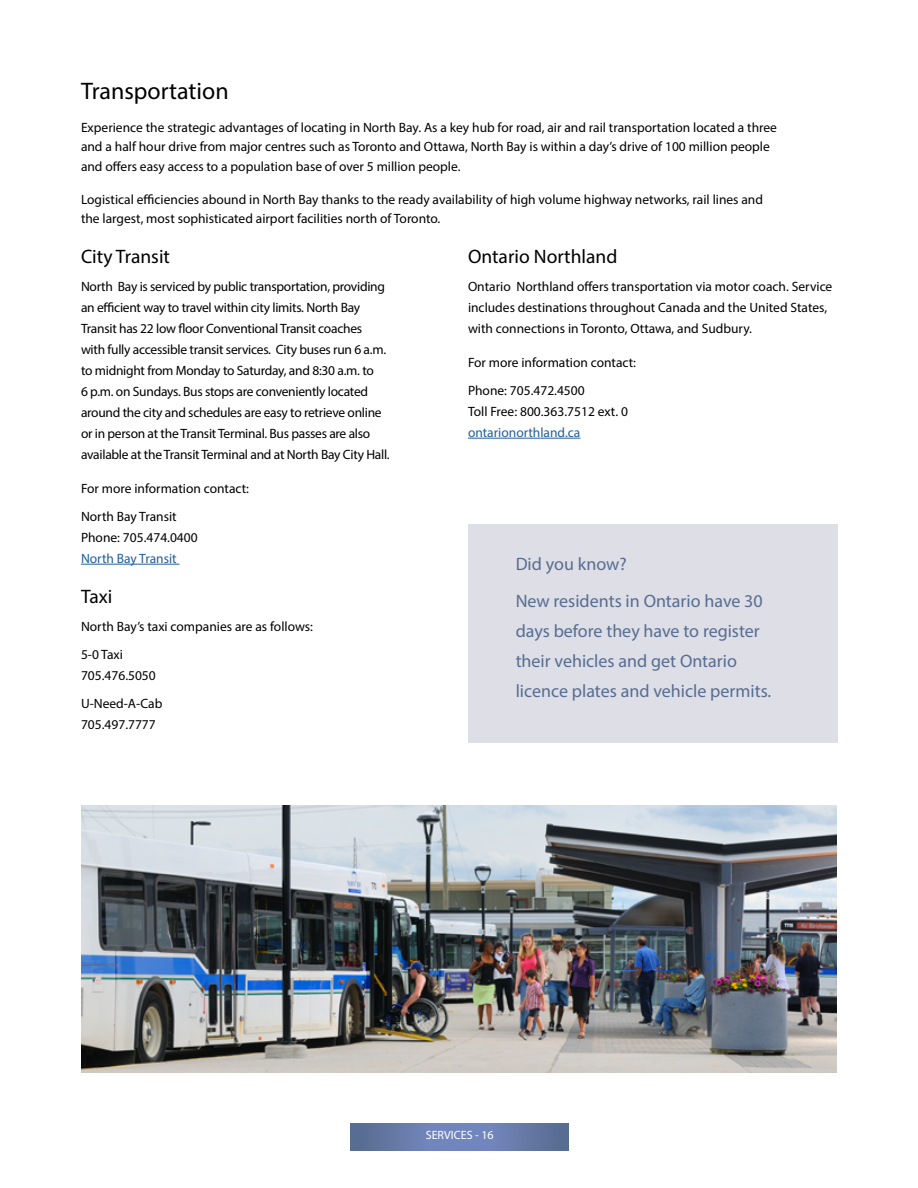
<style>
.page{position:relative;width:918px;height:1188px;background:#fff}
.page>*{position:absolute;margin:0;border:0;box-sizing:border-box;transform-origin:0 0}
.t1{font:24px "Myriad Pro";color:#000}
.t2{font:19.5px "Myriad Pro";color:#000}
.t3{font:18px/30px "Myriad Pro";color:#576d92}
.t4{font:13.5px/19.5px "Myriad Pro";color:#000}
.t5{font:13.5px/21px "Myriad Pro";letter-spacing:-.02em;color:#000}
.t6{font:13.5px "Myriad Pro";color:#215e9e}
.t7{font:12px "Myriad Pro";color:#fff}
</style>
<div class="page">
<svg style="left:351px;top:1124px;width:218px;height:26px;background:#677bab"></svg>
<hr style="left:81px;top:564px;width:99px;height:1px;background:#215e9e">
<hr style="left:468px;top:438px;width:112px;height:1px;background:#215e9e">
<div style="left:468px;top:524px;width:370px;height:219px;background:#dddee6"></div>
<img style="left:81px;top:806px;width:756px;height:266px">
<h1 class="t1" style="left:81px;top:76px;width:149px">Transportation</h1>
<p class="t4" style="left:81px;top:118px;width:698px">Experience the strategic advantages of locating in North Bay. As a key hub for road, air and rail transportation located a three and a half hour drive from major centres such as Toronto and Ottawa, North Bay is within a day’s drive of 100 million people and offers easy access to a population base of over 5 million people.</p>
<p class="t4" style="left:81px;top:189px;width:684px">Logistical efficiencies abound in North Bay thanks to the ready availability of high volume highway networks, rail lines and the largest, most sophisticated airport facilities north of Toronto.</p>
<h2 class="t2" style="left:81px;top:244px;width:91px">City Transit</h2>
<p class="t5" style="left:81px;top:275px;width:310px">North Bay is serviced by public transportation, providing an efficient way to travel within city limits. North Bay Transit has 22 low floor Conventional Transit coaches with fully accessible transit services. City buses run 6 a.m. to midnight from Monday to Saturday, and 8:30 a.m. to<br>6 p.m. on Sundays. Bus stops are conveniently located around the city and schedules are easy to retrieve online or in person at the Transit Terminal. Bus passes are also available at the Transit Terminal and at North Bay City Hall.</p>
<p class="t4" style="left:81px;top:474px;width:170px;line-height:27.8px">For more information contact:<br>North Bay Transit</p>
<p class="t4" style="left:81px;top:527px;width:118px">Phone: 705.474.0400</p>
<p class="t6" style="left:81px;top:550px;width:97px">North Bay Transit</p>
<h2 class="t2" style="left:81px;top:585px;width:33px">Taxi</h2>
<p class="t4" style="left:81px;top:612px;width:234px;line-height:27.8px">North Bay’s taxi companies are as follows:<br>5-0 Taxi</p>
<p class="t4" style="left:81px;top:661px;width:83px;line-height:28.5px">705.476.5050<br>U-Need-A-Cab</p>
<p class="t4" style="left:81px;top:715px;width:76px">705.497.7777</p>
<h2 class="t2" style="left:468px;top:244px;width:151px">Ontario Northland</h2>
<p class="t4" style="left:468px;top:275px;width:366px;line-height:21px">Ontario Northland offers transportation via motor coach. Service includes destinations throughout Canada and the United States, with connections in Toronto, Ottawa, and Sudbury.</p>
<p class="t4" style="left:468px;top:348px;width:170px;line-height:27.8px">For more information contact:<br>Phone: 705.472.4500</p>
<p class="t4" style="left:468px;top:401px;width:161px">Toll Free: 800.363.7512 ext. 0</p>
<p class="t6" style="left:468px;top:424px;width:114px">ontarionorthland.ca</p>
<h3 class="t3" style="left:516px;top:546px;width:249px;line-height:36.8px">Did you know?<br>New residents in Ontario have 30</h3>
<h3 class="t3" style="left:516px;top:616px;width:257px">days before they have to register their vehicles and get Ontario licence plates and vehicle permits.</h3>
<p class="t7" style="left:426px;top:1127px;width:69px">SERVICES - 16</p>
</div>
